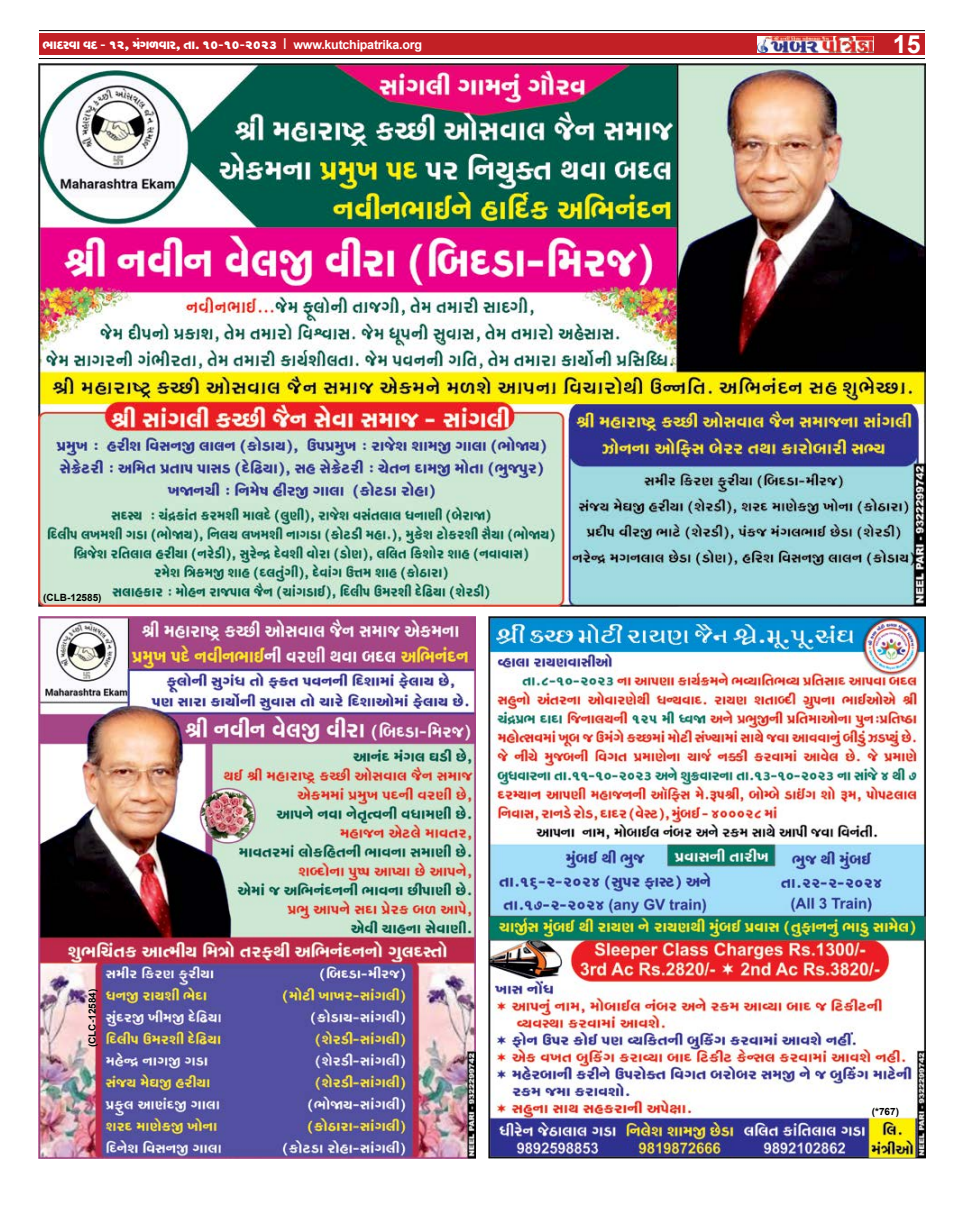
<style>
.page{position:relative;width:964px;height:1205px;background:#fff}
.page>*{position:absolute;margin:0;border:0;box-sizing:border-box;transform-origin:0 0}
.t1{font:700 25px "Arial";color:#fff}
.t2{font:15px "SHREE GUJ7";letter-spacing:-.02em;color:#fff}
.t3{font:700 10px "Arial";color:#000}
.s1{font-family:"Arial"}
.s2{font-family:"Arial";font-weight:700;font-size:12.5px}
</style>
<div class="page">
<hr style="left:39px;top:58px;width:886px;height:1px;background:#000">
<div style="left:39px;top:34px;width:713px;height:21px;background:#c22025"></div>
<hr style="left:39px;top:30px;width:886px;height:1px;background:#000">
<div style="left:753px;top:34px;width:172px;height:21px;background:#c22025"></div>
<img style="left:757px;top:36px;width:116px;height:17px">
<img style="left:39px;top:64px;width:886px;height:542px">
<img style="left:39px;top:617px;width:437px;height:542px">
<img style="left:488px;top:617px;width:437px;height:542px">
<p class="t2" style="left:43px;top:38px;width:381px">cpv$fhp hv$ - 12, d„Nmhpf, sp. 10-10-2023 <span class="s1">I</span> <span class="s2">www.kutchipatrika.org</span></p>
<h1 class="t1" style="left:893px;top:26px;width:29px">15</h1>
<p class="t3" style="left:43px;top:590px;width:60px">(CLB-12585)</p>
<p class="t3" style="left:85px;top:1047px;width:60px;rotate:-90deg">(CLC-12584)</p>
<p class="t3" style="left:872px;top:1104px;width:29px">(*767)</p>
</div>
